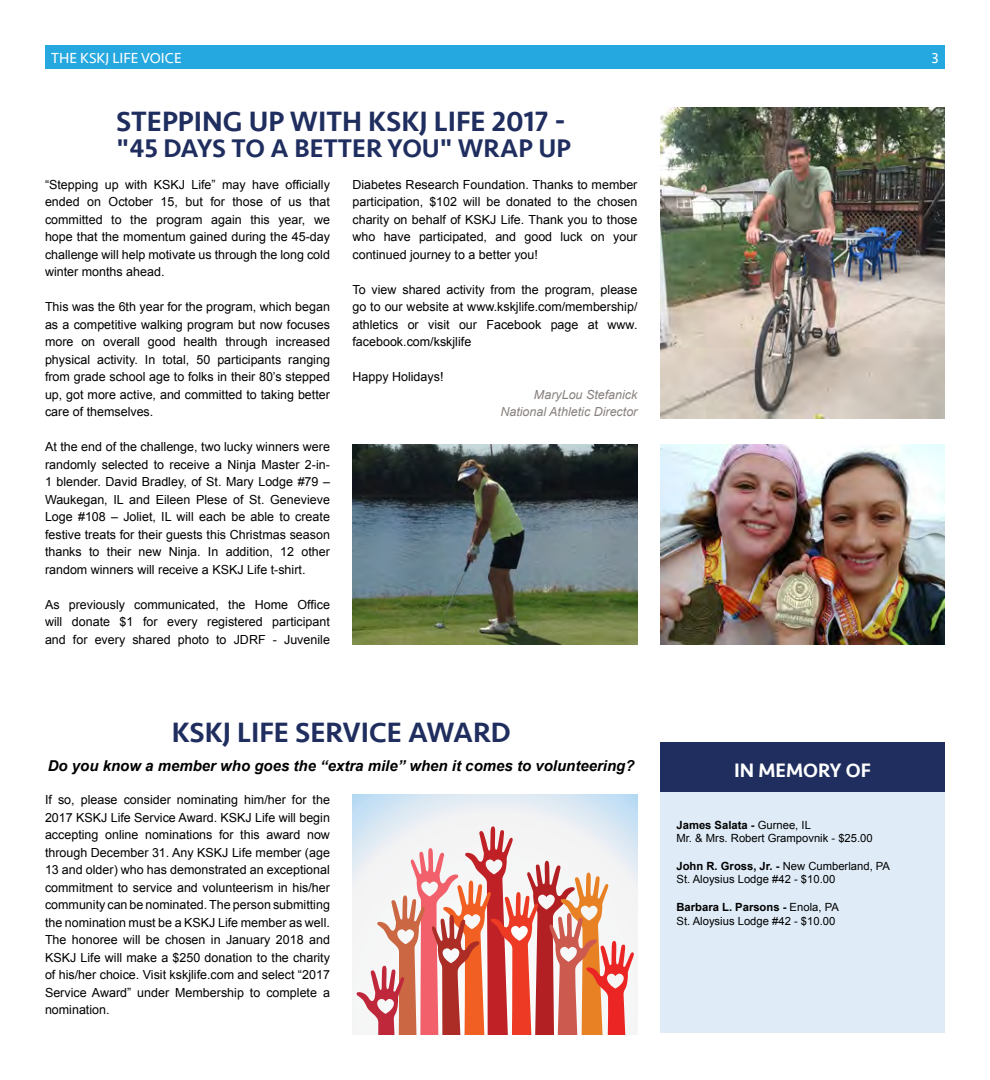
<style>
.page{position:relative;width:990px;height:1080px;background:#fff}
.page>*{position:absolute;margin:0;border:0;box-sizing:border-box;transform-origin:0 0}
.t1{font:500 28.75px "Seravek";color:#1f2e5f}
.t2{font:500 26.25px "Seravek";color:#1f2e5f}
.t3{font:500 20px "Seravek";color:#fff}
.t4{font:italic 700 15px "Arial";color:#000}
.t5{font:15px "Seravek";color:#fff}
.t6{font:12.5px/17.5px "Arial";color:#000;text-align:justify}
.t7{font:italic 12.5px/17.5px "Arial";color:#88817e;text-align:right}
.t8{font:11.25px/13.8px "Arial";color:#000}
.s1{font-weight:700}
</style>
<div class="page">
<div style="left:45px;top:45px;width:900px;height:23px;background:#25a7df"></div>
<img style="left:660px;top:444px;width:285px;height:200px">
<img style="left:660px;top:108px;width:285px;height:310px">
<img style="left:352px;top:445px;width:286px;height:199px">
<svg style="left:352px;top:795px;width:286px;height:155px"></svg>
<svg style="left:356px;top:826px;width:278px;height:209px"></svg>
<div style="left:660px;top:784px;width:285px;height:249px;background:#dfecf8"></div>
<div style="left:660px;top:743px;width:285px;height:49px;background:#1f2e5f"></div>
<p class="t5" style="left:51px;top:46px;width:132px">THE KSKJ LIFE VOICE</p>
<p class="t5" style="left:931px;top:46px;width:9px">3</p>
<h1 class="t1" style="left:116px;top:104px;width:451px">STEPPING UP WITH KSKJ LIFE 2017 -</h1>
<h2 class="t2" style="left:117px;top:132px;width:456px">"45 DAYS TO A BETTER YOU" WRAP UP</h2>
<p class="t6" style="left:45px;top:176px;width:287px">“Stepping up with KSKJ Life” may have officially ended on October 15, but for those of us that committed to the program again this year, we hope that the momentum gained during the 45-day challenge will help motivate us through the long cold winter months ahead.</p>
<p class="t6" style="left:45px;top:298px;width:287px">This was the 6th year for the program, which began as a competitive walking program but now focuses more on overall good health through increased physical activity. In total, 50 participants ranging from grade school age to folks in their 80’s stepped up, got more active, and committed to taking better care of themselves.</p>
<p class="t6" style="left:45px;top:438px;width:287px">At the end of the challenge, two lucky winners were randomly selected to receive a Ninja Master 2-in-1 blender. David Bradley, of St. Mary Lodge #79 – Waukegan, IL and Eileen Plese of St. Genevieve Loge #108 – Joliet, IL will each be able to create festive treats for their guests this Christmas season thanks to their new Ninja. In addition, 12 other random winners will receive a KSKJ Life t-shirt.</p>
<p class="t6" style="left:45px;top:596px;width:286px">As previously communicated, the Home Office will donate $1 for every registered participant and for every shared photo to JDRF - Juvenile</p>
<p class="t6" style="left:352px;top:176px;width:286px">Diabetes Research Foundation. Thanks to member participation, $102 will be donated to the chosen charity on behalf of KSKJ Life. Thank you to those who have participated, and good luck on your continued journey to a better you!</p>
<p class="t6" style="left:352px;top:281px;width:286px">To view shared activity from the program, please go to our website at www.kskjlife.com/membership/ athletics or visit our Facebook page at www. facebook.com/kskjlife</p>
<p class="t6" style="left:352px;top:368px;width:92px">Happy Holidays!</p>
<p class="t7" style="left:500px;top:386px;width:139px">MaryLou Stefanick<br>National Athletic Director</p>
<h1 class="t1" style="left:172px;top:715px;width:341px">KSKJ LIFE SERVICE AWARD</h1>
<p class="t4" style="left:48px;top:756px;width:588px">Do you know a member who goes the “extra mile” when it comes to volunteering?</p>
<p class="t6" style="left:45px;top:791px;width:287px">If so, please consider nominating him/her for the 2017 KSKJ Life Service Award. KSKJ Life will begin accepting online nominations for this award now through December 31. Any KSKJ Life member (age 13 and older) who has demonstrated an exceptional commitment to service and volunteerism in his/her community can be nominated. The person submitting the nomination must be a KSKJ Life member as well.<br>The honoree will be chosen in January 2018 and KSKJ Life will make a $250 donation to the charity of his/her choice. Visit kskjlife.com and select “2017<br>Service Award” under Membership to complete a nomination.</p>
<h3 class="t3" style="left:734px;top:758px;width:138px">IN MEMORY OF</h3>
<p class="t8" style="left:677px;top:818px;width:198px"><span class="s1">James Salata -</span> Gurnee, IL<br>Mr. &amp; Mrs. Robert Grampovnik - $25.00</p>
<p class="t8" style="left:677px;top:859px;width:215px"><span class="s1">John R. Gross, Jr. -</span> New Cumberland, PA<br>St. Aloysius Lodge #42 - $10.00</p>
<p class="t8" style="left:677px;top:900px;width:164px"><span class="s1">Barbara L. Parsons -</span> Enola, PA<br>St. Aloysius Lodge #42 - $10.00</p>
</div>
